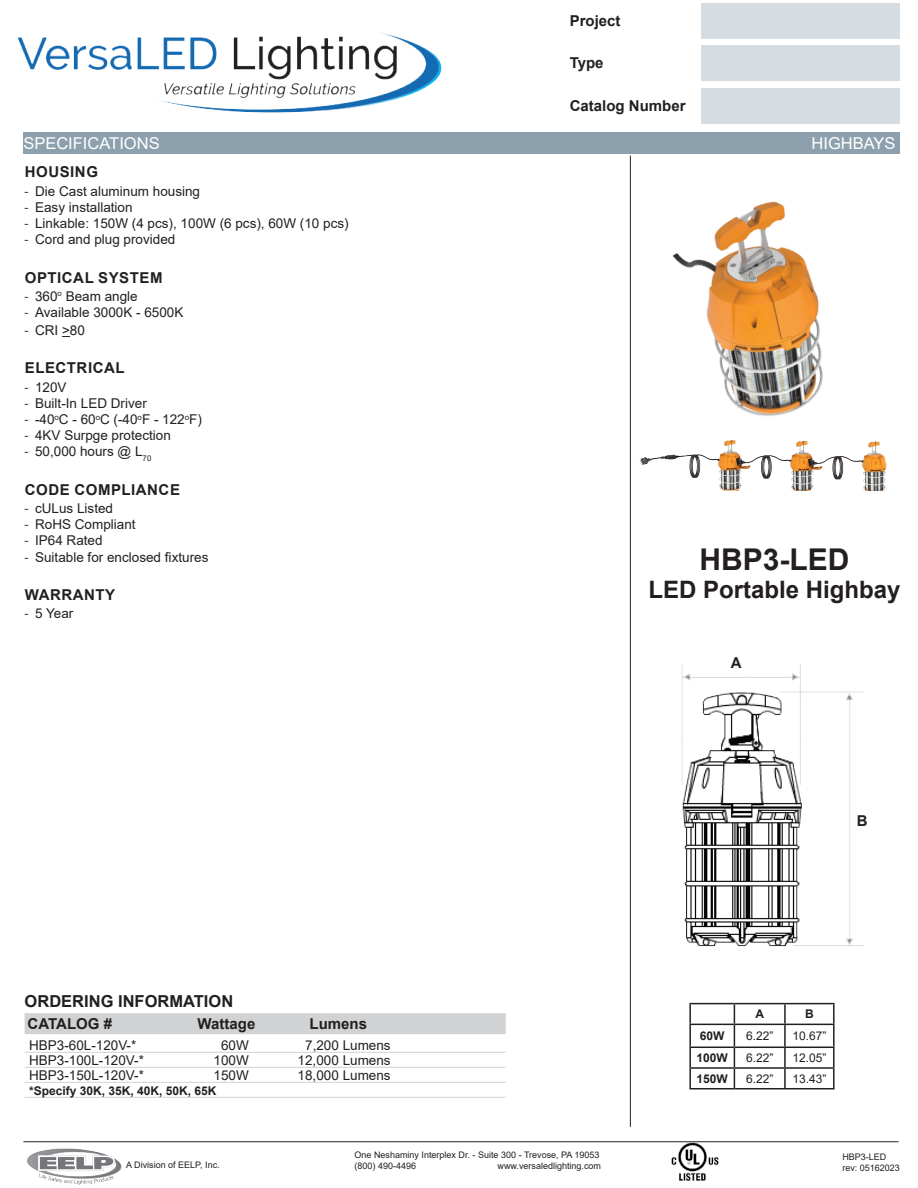
<style>
.page{position:relative;width:918px;height:1188px;background:#fff}
.page>*{position:absolute;margin:0;border:0;box-sizing:border-box;transform-origin:0 0}
.t1{font:700 30px "Arial";color:#231f20}
.t2{font:700 24px "Arial";color:#231f20}
.t3{font:700 16.5px "Arial";color:#231f20}
.t4{font:16.35px "Arial";color:#fff}
.ParagraphHeading{font:700 15px "Arial";letter-spacing:.035em;color:#231f20}
.Table_Headings{font:700 15px "Arial";color:#231f20}
.ParagraphHeading-2{font:700 15px "Arial";color:#231f20}
.OrderingInfoDescript{font:13.5px "Arial";color:#231f20}
.OrderingInfoDescript-2{font:700 12px "Arial";color:#231f20}
.t5{font:12px "Arial";color:#231f20}
.t6{font:9px "Arial";color:#231f20}
.s1{font-family:"Myriad Pro"}
</style>
<div class="page">
<img style="left:17px;top:32px;width:425px;height:81px">
<div style="left:702px;top:3px;width:198px;height:35px;background:#d6dde2"></div>
<div style="left:702px;top:45px;width:198px;height:36px;background:#d6dde2"></div>
<div style="left:702px;top:88px;width:198px;height:36px;background:#d6dde2"></div>
<hr style="left:630px;top:156px;width:1px;height:971px;background:#231f20">
<div style="left:23px;top:133px;width:877px;height:21px;background:#8ca1ad"></div>
<hr style="left:23px;top:1141px;width:875px;height:1px;background:#231f20">
<img style="left:27px;top:1148px;width:95px;height:37px">
<div style="left:25px;top:1013px;width:481px;height:21px;background:#d1d2d4"></div>
<hr style="left:25px;top:1052px;width:481px;height:1px;background:#d1d2d4">
<hr style="left:25px;top:1067px;width:481px;height:1px;background:#d1d2d4">
<hr style="left:25px;top:1082px;width:481px;height:1px;background:#d1d2d4">
<hr style="left:25px;top:1097px;width:481px;height:1px;background:#d1d2d4">
<hr style="left:689px;top:1003px;width:45px;height:1px;background:#231f20">
<hr style="left:689px;top:1004px;width:2px;height:20px;background:#231f20">
<hr style="left:734px;top:1003px;width:51px;height:1px;background:#231f20">
<hr style="left:785px;top:1003px;width:50px;height:1px;background:#231f20">
<hr style="left:784px;top:1004px;width:2px;height:20px;background:#231f20">
<hr style="left:833px;top:1004px;width:2px;height:20px;background:#231f20">
<hr style="left:689px;top:1024px;width:45px;height:1px;background:#231f20">
<hr style="left:689px;top:1025px;width:2px;height:22px;background:#231f20">
<hr style="left:734px;top:1024px;width:51px;height:1px;background:#231f20">
<hr style="left:785px;top:1024px;width:50px;height:1px;background:#231f20">
<hr style="left:784px;top:1025px;width:2px;height:22px;background:#231f20">
<hr style="left:833px;top:1025px;width:2px;height:22px;background:#231f20">
<hr style="left:689px;top:1047px;width:45px;height:1px;background:#231f20">
<hr style="left:734px;top:1047px;width:51px;height:1px;background:#231f20">
<hr style="left:785px;top:1047px;width:50px;height:1px;background:#231f20">
<hr style="left:689px;top:1067px;width:45px;height:2px;background:#231f20">
<svg style="left:689px;top:1048px;width:2px;height:40px"></svg>
<hr style="left:734px;top:1067px;width:51px;height:2px;background:#231f20">
<svg style="left:734px;top:1004px;width:1px;height:84px"></svg>
<hr style="left:785px;top:1067px;width:50px;height:2px;background:#231f20">
<svg style="left:784px;top:1048px;width:2px;height:40px"></svg>
<svg style="left:833px;top:1048px;width:2px;height:40px"></svg>
<hr style="left:689px;top:1088px;width:45px;height:1px;background:#231f20">
<hr style="left:734px;top:1088px;width:51px;height:1px;background:#231f20">
<hr style="left:785px;top:1088px;width:50px;height:1px;background:#231f20">
<img style="left:669px;top:1141px;width:51px;height:40px">
<img style="left:681px;top:663px;width:183px;height:284px">
<img style="left:629px;top:152px;width:272px;height:338px">
<img style="left:633px;top:425px;width:268px;height:66px">
<p class="ParagraphHeading-2" style="left:570px;top:10px;width:52px">Project</p>
<p class="ParagraphHeading" style="left:570px;top:52px;width:35px">Type</p>
<p class="ParagraphHeading-2" style="left:570px;top:95px;width:117px">Catalog Number</p>
<p class="t4" style="left:23px;top:132px;width:138px">SPECIFICATIONS</p>
<p class="t4" style="left:812px;top:132px;width:86px">HIGHBAYS</p>
<p class="ParagraphHeading" style="left:25px;top:162px;width:75px">HOUSING</p>
<p class="OrderingInfoDescript" style="left:25px;top:182px;width:177px"><span class="s1">-</span> Die Cast aluminum housing</p>
<p class="OrderingInfoDescript" style="left:25px;top:198px;width:110px"><span class="s1">-</span> Easy installation</p>
<p class="OrderingInfoDescript" style="left:25px;top:214px;width:326px"><span class="s1">-</span> Linkable: 150W (4 pcs), 100W (6 pcs), 60W (10 pcs)</p>
<p class="OrderingInfoDescript" style="left:25px;top:230px;width:152px"><span class="s1">-</span> Cord and plug provided</p>
<p class="ParagraphHeading" style="left:25px;top:267px;width:139px">OPTICAL SYSTEM</p>
<p class="OrderingInfoDescript" style="left:25px;top:287px;width:115px"><span class="s1">-</span> 360<sup>o</sup> Beam angle</p>
<p class="OrderingInfoDescript" style="left:25px;top:303px;width:160px"><span class="s1">-</span> Available 3000K - 6500K</p>
<p class="OrderingInfoDescript" style="left:25px;top:321px;width:62px"><span class="s1">-</span> CRI &gt;80</p>
<p class="ParagraphHeading" style="left:25px;top:357px;width:101px">ELECTRICAL</p>
<p class="OrderingInfoDescript" style="left:25px;top:378px;width:44px"><span class="s1">-</span> 120V</p>
<p class="OrderingInfoDescript" style="left:25px;top:394px;width:124px"><span class="s1">-</span> Built-In LED Driver</p>
<p class="OrderingInfoDescript" style="left:25px;top:410px;width:179px"><span class="s1">-</span> -40<sup>o</sup>C - 60<sup>o</sup>C (-40<sup>o</sup>F - 122<sup>o</sup>F)</p>
<p class="OrderingInfoDescript" style="left:25px;top:426px;width:148px"><span class="s1">-</span> 4KV Surpge protection</p>
<p class="OrderingInfoDescript" style="left:25px;top:442px;width:128px"><span class="s1">-</span> 50,000 hours @ L<sub>70</sub></p>
<p class="ParagraphHeading" style="left:25px;top:479px;width:157px">CODE COMPLIANCE</p>
<p class="OrderingInfoDescript" style="left:25px;top:499px;width:90px"><span class="s1">-</span> cULus Listed</p>
<p class="OrderingInfoDescript" style="left:25px;top:515px;width:113px"><span class="s1">-</span> RoHS Compliant</p>
<p class="OrderingInfoDescript" style="left:25px;top:531px;width:80px"><span class="s1">-</span> IP64 Rated</p>
<p class="OrderingInfoDescript" style="left:25px;top:548px;width:185px"><span class="s1">-</span> Suitable for enclosed fixtures</p>
<p class="ParagraphHeading" style="left:25px;top:584px;width:92px">WARRANTY</p>
<p class="OrderingInfoDescript" style="left:25px;top:604px;width:50px"><span class="s1">-</span> 5 Year</p>
<p class="t1" style="left:699px;top:538px;width:152px">HBP3-LED</p>
<p class="t2" style="left:648px;top:573px;width:254px">LED Portable Highbay</p>
<p class="ParagraphHeading" style="left:731px;top:652px;width:12px">A</p>
<p class="ParagraphHeading" style="left:857px;top:810px;width:12px">B</p>
<p class="t3" style="left:25px;top:990px;width:210px">ORDERING INFORMATION</p>
<p class="Table_Headings" style="left:28px;top:1014px;width:86px">CATALOG #</p>
<p class="Table_Headings" style="left:198px;top:1014px;width:59px">Wattage</p>
<p class="Table_Headings" style="left:310px;top:1014px;width:59px">Lumens</p>
<p class="OrderingInfoDescript" style="left:29px;top:1036px;width:109px">HBP3-60L-120V-*</p>
<p class="OrderingInfoDescript" style="left:221px;top:1036px;width:29px">60W</p>
<p class="OrderingInfoDescript" style="left:305px;top:1036px;width:87px">7,200 Lumens</p>
<p class="OrderingInfoDescript" style="left:29px;top:1051px;width:116px">HBP3-100L-120V-*</p>
<p class="OrderingInfoDescript" style="left:214px;top:1051px;width:37px">100W</p>
<p class="OrderingInfoDescript" style="left:298px;top:1051px;width:95px">12,000 Lumens</p>
<p class="OrderingInfoDescript" style="left:29px;top:1066px;width:116px">HBP3-150L-120V-*</p>
<p class="OrderingInfoDescript" style="left:214px;top:1066px;width:37px">150W</p>
<p class="OrderingInfoDescript" style="left:298px;top:1066px;width:95px">18,000 Lumens</p>
<p class="OrderingInfoDescript-2" style="left:29px;top:1082px;width:189px">*Specify 30K, 35K, 40K, 50K, 65K</p>
<p class="t6" style="left:126px;top:1159px;width:95px">A Division of EELP, Inc.</p>
<p class="t6" style="left:355px;top:1149px;width:246px">One Neshaminy Interplex Dr. - Suite 300 - Trevose, PA 19053</p>
<p class="t6" style="left:355px;top:1160px;width:63px">(800) 490-4496</p>
<p class="t6" style="left:498px;top:1160px;width:105px">www.versaledlighting.com</p>
<p class="OrderingInfoDescript-2" style="left:756px;top:1006px;width:10px">A</p>
<p class="OrderingInfoDescript-2" style="left:805px;top:1006px;width:10px">B</p>
<p class="OrderingInfoDescript-2" style="left:700px;top:1028px;width:26px">60W</p>
<p class="t5" style="left:746px;top:1028px;width:29px">6.22”</p>
<p class="t5" style="left:792px;top:1028px;width:36px">10.67”</p>
<p class="OrderingInfoDescript-2" style="left:697px;top:1049px;width:33px">100W</p>
<p class="t5" style="left:746px;top:1050px;width:29px">6.22”</p>
<p class="t5" style="left:792px;top:1050px;width:36px">12.05”</p>
<p class="OrderingInfoDescript-2" style="left:697px;top:1070px;width:33px">150W</p>
<p class="t5" style="left:746px;top:1070px;width:29px">6.22”</p>
<p class="t5" style="left:792px;top:1070px;width:36px">13.43”</p>
<p class="t6" style="left:842px;top:1151px;width:46px">HBP3-LED</p>
<p class="t6" style="left:842px;top:1161px;width:59px">rev: 05162023</p>
</div>
